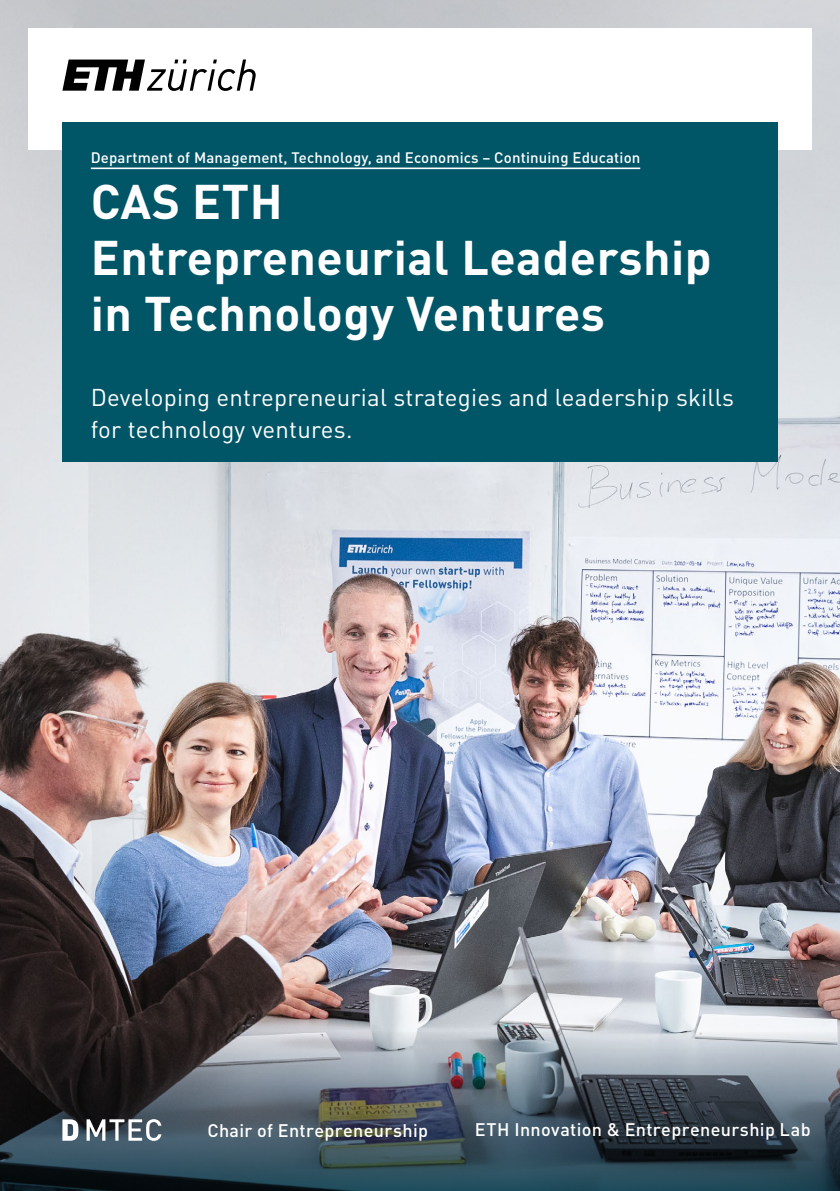
<style>
.page{position:relative;width:840px;height:1191px;background:#fff}
.page>*{position:absolute;margin:0;border:0;box-sizing:border-box;transform-origin:0 0}
.t1{font:700 48px/56px "DIN Pro";letter-spacing:.01em;color:#fff}
.t2{font:24px/32px "DIN Pro";letter-spacing:.01em;color:#fff}
.t3{font:500 18px "DIN Pro";letter-spacing:.02em;color:#fff}
.t4{font:500 15px "DIN Pro";letter-spacing:.01em;color:#fff}
</style>
<div class="page">
<img style="left:0;top:0;width:839px;height:1031px">
<div style="left:28px;top:28px;width:783px;height:122px;background:#fff"></div>
<div style="left:62px;top:122px;width:715px;height:339px;background:#005567"></div>
<hr style="left:91px;top:167px;width:549px;height:2px;background:#fff">
<svg style="left:0;top:1031px;width:839px;height:160px;background:#4f5c65"></svg>
<svg style="left:62px;top:1119px;width:99px;height:21px"></svg>
<svg style="left:62px;top:60px;width:193px;height:31px"></svg>
<p class="t4" style="left:91px;top:145px;width:551px">Department of Management, Technology, and Economics – Continuing Education</p>
<h1 class="t1" style="left:91px;top:168px;width:622px">CAS ETH<br>Entrepreneurial Leadership in Technology Ventures</h1>
<p class="t2" style="left:91px;top:379px;width:644px">Developing entrepreneurial strategies and leadership skills for technology ventures.</p>
<p class="t3" style="left:207px;top:1115px;width:222px">Chair of Entrepreneurship</p>
<p class="t3" style="left:474px;top:1115px;width:337px">ETH Innovation &amp; Entrepreneurship Lab</p>
</div>
